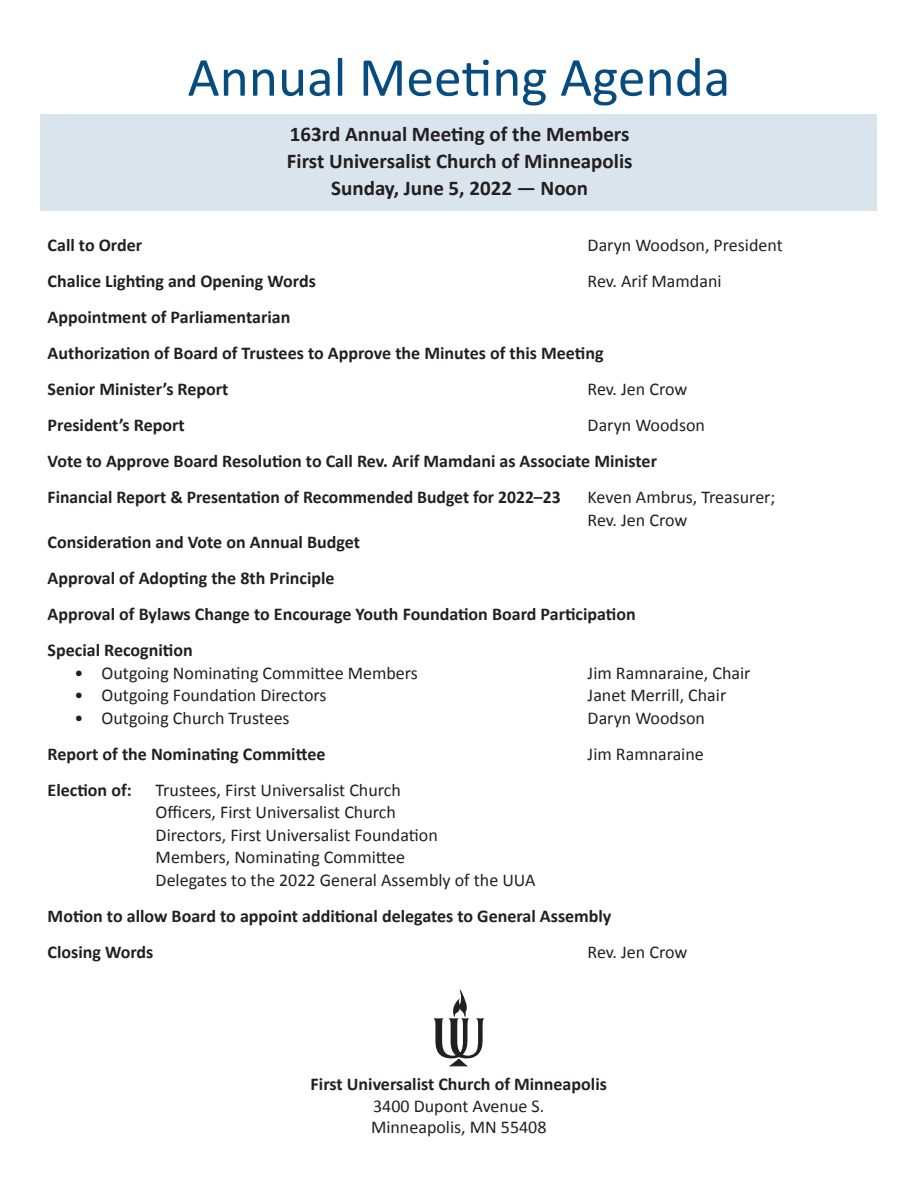
<style>
.page{position:relative;width:918px;height:1188px;background:#fff}
.page>*{position:absolute;margin:0;border:0;box-sizing:border-box;transform-origin:0 0}
.t1{font:55.5px "Calibri";color:#074c81}
.t2{font:700 21px/27px "Calibri";color:#231f20;text-align:center}
.t3{font:700 18px/36px "Calibri";color:#231f20}
.t4{font:18px/22.5px "Calibri";color:#231f20}
</style>
<div class="page">
<svg style="left:434px;top:989px;width:50px;height:77px"></svg>
<div style="left:40px;top:114px;width:837px;height:96px;background:#dae4ec"></div>
<h1 class="t1" style="left:188px;top:42px;width:544px">Annual Meeting Agenda</h1>
<p class="t2" style="left:287px;top:121px;width:347px">163rd Annual Meeting of the Members<br>First Universalist Church of Minneapolis<br>Sunday, June 5, 2022 — Noon</p>
<p class="t3" style="left:48px;top:227px;width:96px">Call to Order</p>
<p class="t4" style="left:588px;top:234px;width:197px">Daryn Woodson, President</p>
<p class="t3" style="left:48px;top:263px;width:270px">Chalice Lighting and Opening Words</p>
<p class="t4" style="left:588px;top:270px;width:136px">Rev. Arif Mamdani</p>
<p class="t3" style="left:48px;top:299px;width:558px">Appointment of Parliamentarian<br>Authorization of Board of Trustees to Approve the Minutes of this Meeting<br>Senior Minister’s Report</p>
<p class="t4" style="left:588px;top:378px;width:101px">Rev. Jen Crow</p>
<p class="t3" style="left:48px;top:407px;width:139px">President’s Report</p>
<p class="t4" style="left:588px;top:414px;width:119px">Daryn Woodson</p>
<p class="t3" style="left:48px;top:443px;width:611px">Vote to Approve Board Resolution to Call Rev. Arif Mamdani as Associate Minister<br>Financial Report &amp; Presentation of Recommended Budget for 2022–23</p>
<p class="t4" style="left:588px;top:486px;width:189px">Keven Ambrus, Treasurer;<br>Rev. Jen Crow</p>
<p class="t3" style="left:48px;top:524px;width:590px">Consideration and Vote on Annual Budget<br>Approval of Adopting the 8th Principle<br>Approval of Bylaws Change to Encourage Youth Foundation Board Participation Special Recognition</p>
<p class="t4" style="left:75px;top:662px;width:345px">• Outgoing Nominating Committee Members</p>
<p class="t4" style="left:588px;top:662px;width:164px">Jim Ramnaraine, Chair</p>
<p class="t4" style="left:75px;top:684px;width:253px">• Outgoing Foundation Directors</p>
<p class="t4" style="left:588px;top:684px;width:140px">Janet Merrill, Chair</p>
<p class="t4" style="left:75px;top:707px;width:217px">• Outgoing Church Trustees</p>
<p class="t4" style="left:588px;top:707px;width:119px">Daryn Woodson</p>
<p class="t3" style="left:48px;top:736px;width:279px">Report of the Nominating Committee</p>
<p class="t4" style="left:588px;top:743px;width:118px">Jim Ramnaraine</p>
<p class="t3" style="left:48px;top:772px;width:86px">Election of:</p>
<p class="t4" style="left:156px;top:779px;width:381px">Trustees, First Universalist Church<br>Officers, First Universalist Church<br>Directors, First Universalist Foundation<br>Members, Nominating Committee<br>Delegates to the 2022 General Assembly of the UUA</p>
<p class="t3" style="left:48px;top:898px;width:565px">Motion to allow Board to appoint additional delegates to General Assembly<br>Closing Words</p>
<p class="t4" style="left:588px;top:941px;width:101px">Rev. Jen Crow</p>
<p class="t3" style="left:311px;top:1066px;width:298px">First Universalist Church of Minneapolis</p>
<p class="t4" style="left:371px;top:1095px;width:177px;line-height:21.6px">3400 Dupont Avenue S.<br>Minneapolis, MN 55408</p>
</div>
